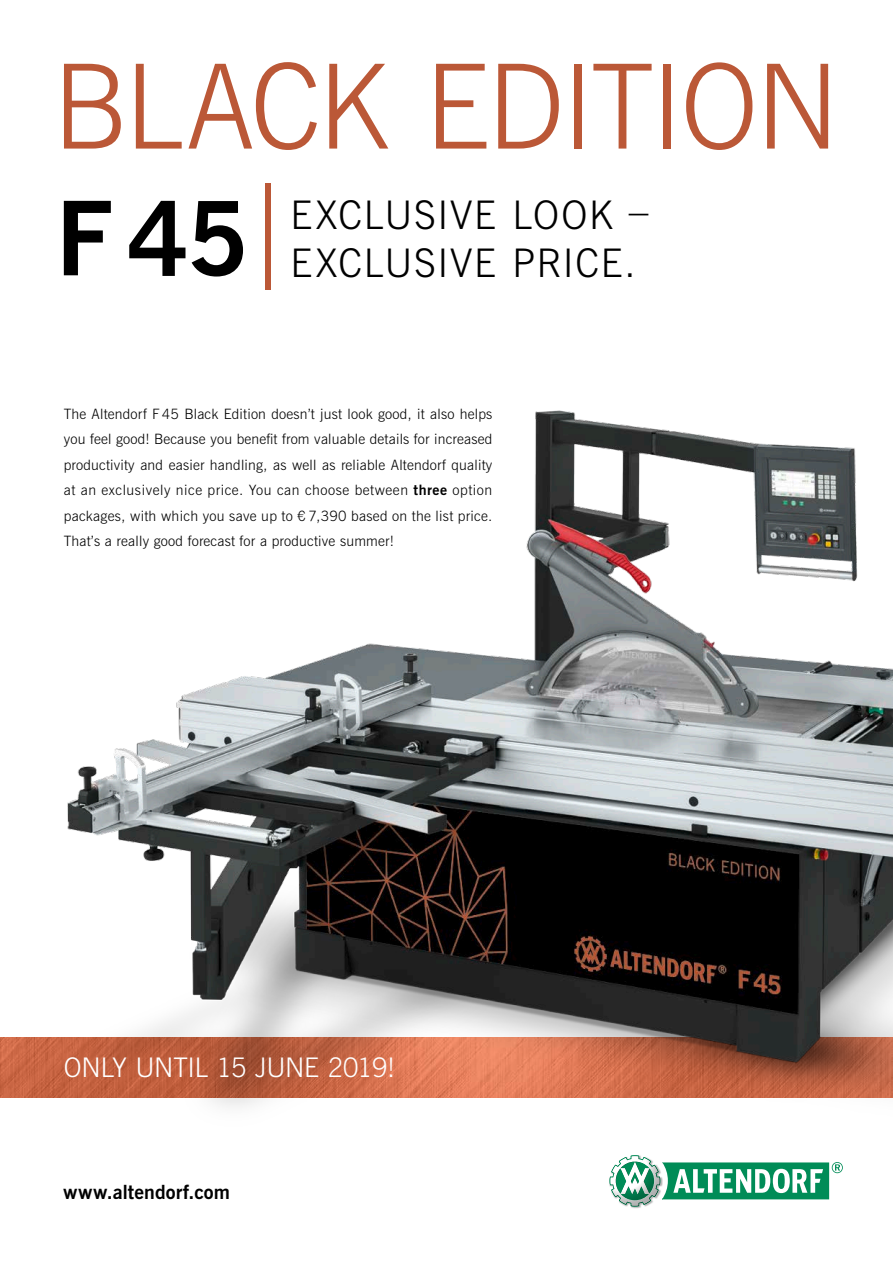
<style>
.page{position:relative;width:893px;height:1263px;background:#fff}
.page>*{position:absolute;margin:0;border:0;box-sizing:border-box;transform-origin:0 0}
.t1{font:300 117.45px "News Gothic L";letter-spacing:-.025em;color:#bb5837}
.t2{font:700 102.45px "News Gothic";color:#000}
.t3{font:300 39.45px "News Gothic L";letter-spacing:.04em;color:#000}
.t4{font:300 27px "News Gothic L";letter-spacing:-.015em;color:#fff}
.t5{font:700 19.5px "News Gothic";letter-spacing:.005em;color:#000}
.t6{font:300 14.25px/25.5px "News Gothic L";letter-spacing:.015em;color:#000;text-align:justify}
.s1{font-family:"News Gothic";font-weight:700}
</style>
<div class="page">
<img style="left:0;top:1037px;width:46px;height:61px">
<img style="left:46px;top:410px;width:847px;height:697px">
<img style="left:609px;top:1177px;width:37px;height:31px">
<svg style="left:610px;top:1155px;width:233px;height:51px"></svg>
<div style="left:265px;top:183px;width:5px;height:106px;background:#bb5837"></div>
<h1 class="t1" style="left:52px;top:32px;width:789px">BLACK EDITION</h1>
<h2 class="t2" style="left:56px;top:170px;width:195px">F45</h2>
<h3 class="t3" style="left:291px;top:190px;width:360px">EXCLUSIVE LOOK –</h3>
<h3 class="t3" style="left:291px;top:238px;width:347px">EXCLUSIVE PRICE.</h3>
<p class="t6" style="left:64px;top:401px;width:430px">The Altendorf F 45 Black Edition doesn’t just look good, it also helps you feel good! Because you benefit from valuable details for increased productivity and easier handling, as well as reliable Altendorf quality at an exclusively nice price. You can choose between <span class="s1">three</span> option packages, with which you save up to € 7,390 based on the list price.<br>That’s a really good forecast for a productive summer!</p>
<h3 class="t4" style="left:64px;top:1050px;width:333px">ONLY UNTIL 15 JUNE 2019!</h3>
<h3 class="t5" style="left:63px;top:1179px;width:168px">www.altendorf.com</h3>
</div>
